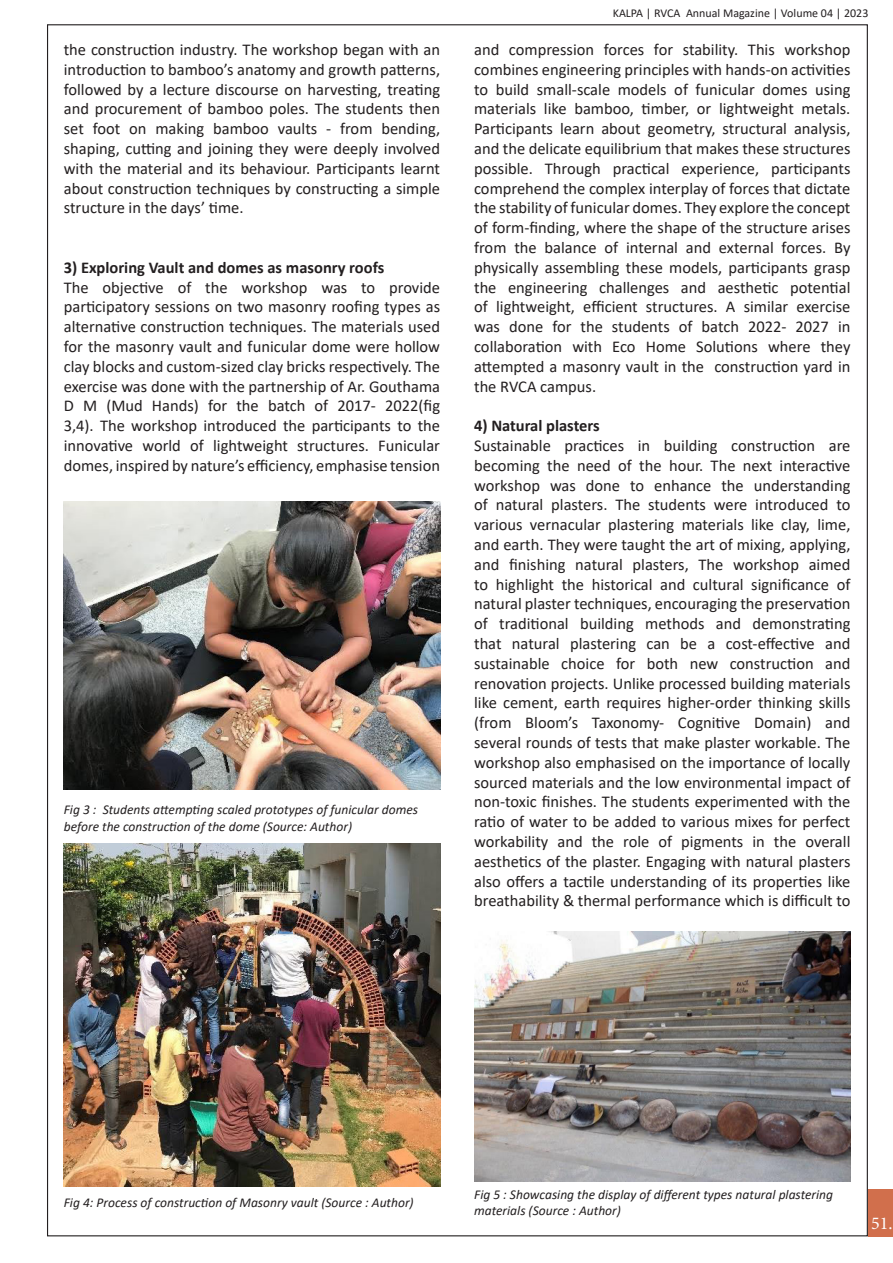
<style>
.page{position:relative;width:893px;height:1263px;background:#fff}
.page>*{position:absolute;margin:0;border:0;box-sizing:border-box;transform-origin:0 0}
.t1{font:18px "Minion Pro";color:#fff}
.t2{font:16.5px/19.8px "Calibri";color:#231f20;text-align:justify}
.t3{font:700 16.5px "Calibri";color:#231f20}
.t4{font:italic 13.5px/16.2px "Calibri";color:#231f20}
.t5{font:12px "Calibri";color:#231f20}
</style>
<div class="page">
<div style="left:868px;top:1189px;width:25px;height:47px;background:#d16f4c"></div>
<img style="left:64px;top:502px;width:376px;height:288px">
<img style="left:64px;top:844px;width:376px;height:342px">
<img style="left:474px;top:931px;width:376px;height:250px">
<p class="t2" style="left:64px;top:39px;width:378px">the construction industry. The workshop began with an introduction to bamboo’s anatomy and growth patterns, followed by a lecture discourse on harvesting, treating and procurement of bamboo poles. The students then set foot on making bamboo vaults - from bending, shaping, cutting and joining they were deeply involved with the material and its behaviour. Participants learnt about construction techniques by constructing a simple structure in the days’ time.</p>
<p class="t3" style="left:64px;top:256px;width:322px">3) Exploring Vault and domes as masonry roofs</p>
<p class="t2" style="left:64px;top:277px;width:378px">The objective of the workshop was to provide participatory sessions on two masonry roofing types as alternative construction techniques. The materials used for the masonry vault and funicular dome were hollow clay blocks and custom-sized clay bricks respectively. The exercise was done with the partnership of Ar. Gouthama D M (Mud Hands) for the batch of 2017- 2022(fig 3,4). The workshop introduced the participants to the innovative world of lightweight structures. Funicular domes, inspired by nature’s efficiency, emphasise tension</p>
<p class="t4" style="left:64px;top:801px;width:356px">Fig 3 : Students attempting scaled prototypes of funicular domes before the construction of the dome (Source: Author)</p>
<p class="t5" style="left:613px;top:5px;width:257px">KALPA | RVCA Annual Magazine | Volume 04 | 2023</p>
<p class="t2" style="left:474px;top:39px;width:378px">and compression forces for stability. This workshop combines engineering principles with hands-on activities to build small-scale models of funicular domes using materials like bamboo, timber, or lightweight metals.<br>Participants learn about geometry, structural analysis, and the delicate equilibrium that makes these structures possible. Through practical experience, participants comprehend the complex interplay of forces that dictate the stability of funicular domes. They explore the concept of form-finding, where the shape of the structure arises from the balance of internal and external forces. By physically assembling these models, participants grasp the engineering challenges and aesthetic potential of lightweight, efficient structures. A similar exercise was done for the students of batch 2022- 2027 in collaboration with Eco Home Solutions where they attempted a masonry vault in the construction yard in the RVCA campus.</p>
<p class="t3" style="left:474px;top:414px;width:127px">4) Natural plasters</p>
<p class="t2" style="left:474px;top:435px;width:378px">Sustainable practices in building construction are becoming the need of the hour. The next interactive workshop was done to enhance the understanding of natural plasters. The students were introduced to various vernacular plastering materials like clay, lime, and earth. They were taught the art of mixing, applying, and finishing natural plasters, The workshop aimed to highlight the historical and cultural significance of natural plaster techniques, encouraging the preservation of traditional building methods and demonstrating that natural plastering can be a cost-effective and sustainable choice for both new construction and renovation projects. Unlike processed building materials like cement, earth requires higher-order thinking skills (from Bloom’s Taxonomy- Cognitive Domain) and several rounds of tests that make plaster workable. The workshop also emphasised on the importance of locally sourced materials and the low environmental impact of non-toxic finishes. The students experimented with the ratio of water to be added to various mixes for perfect workability and the role of pigments in the overall aesthetics of the plaster. Engaging with natural plasters also offers a tactile understanding of its properties like breathability &amp; thermal performance which is difficult to</p>
<p class="t4" style="left:64px;top:1194px;width:351px">Fig 4: Process of construction of Masonry vault (Source : Author)</p>
<p class="t4" style="left:474px;top:1185px;width:361px">Fig 5 : Showcasing the display of different types natural plastering materials (Source : Author)</p>
<p class="t1" style="left:871px;top:1211px;width:23px">51.</p>
</div>
